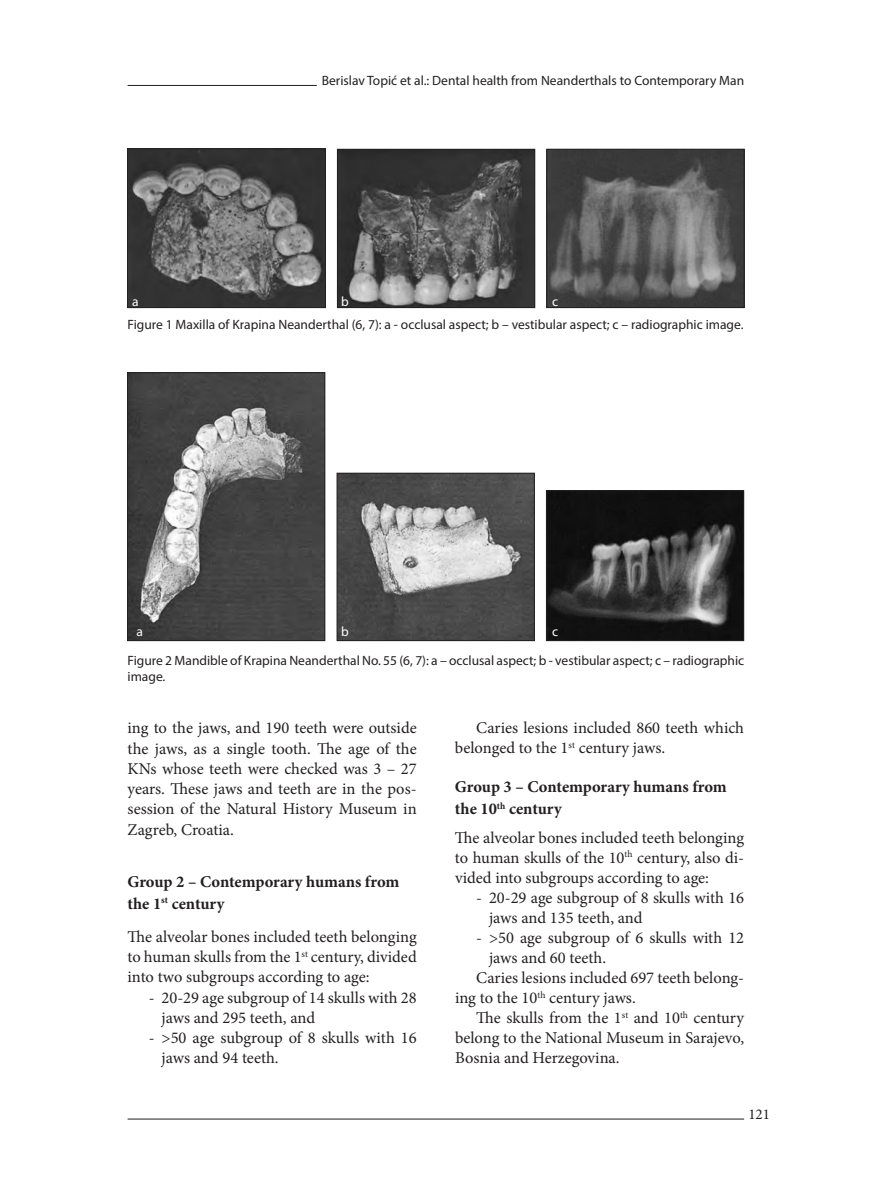
<style>
.page{position:relative;width:893px;height:1191px;background:#fff}
.page>*{position:absolute;margin:0;border:0;box-sizing:border-box;transform-origin:0 0}
.t1{font:16.5px/20.2px "Minion Pro";color:#231f20}
.t2{font:700 16.5px/22px "Minion Pro";letter-spacing:-.005em;color:#231f20}
.t3{font:15px "Minion Pro";color:#231f20}
.t4{font:13.5px/16.2px "Myriad Pro";color:#231f20}
.t5{font:13.5px "Myriad Pro";color:#fff}
</style>
<div class="page">
<hr style="left:128px;top:1118px;width:616px;height:1px;background:#231f20">
<img style="left:129px;top:374px;width:194px;height:265px">
<div style="left:127px;top:372px;width:198px;height:269px;border:1px solid #231f20"></div>
<img style="left:339px;top:475px;width:194px;height:164px">
<div style="left:337px;top:473px;width:198px;height:168px;border:1px solid #231f20"></div>
<img style="left:548px;top:492px;width:194px;height:147px">
<div style="left:546px;top:490px;width:198px;height:151px;border:1px solid #231f20"></div>
<img style="left:339px;top:151px;width:194px;height:155px">
<div style="left:337px;top:149px;width:198px;height:159px;border:1px solid #231f20"></div>
<hr style="left:128px;top:85px;width:189px;height:1px;background:#231f20">
<img style="left:129px;top:150px;width:195px;height:156px">
<div style="left:127px;top:148px;width:199px;height:160px;border:1px solid #231f20"></div>
<img style="left:548px;top:151px;width:194px;height:155px">
<div style="left:546px;top:149px;width:198px;height:159px;border:1px solid #231f20"></div>
<p class="t4" style="left:322px;top:72px;width:424px">Berislav Topić et al.: Dental health from Neanderthals to Contemporary Man</p>
<p class="t5" style="left:132px;top:293px;width:8px">a</p>
<p class="t5" style="left:341px;top:293px;width:9px">b</p>
<p class="t5" style="left:552px;top:293px;width:8px">c</p>
<p class="t4" style="left:128px;top:316px;width:617px">Figure 1 Maxilla of Krapina Neanderthal (6, 7): a - occlusal aspect; b – vestibular aspect; c – radiographic image.</p>
<p class="t5" style="left:136px;top:623px;width:8px">a</p>
<p class="t5" style="left:341px;top:623px;width:9px">b</p>
<p class="t5" style="left:552px;top:623px;width:8px">c</p>
<p class="t4" style="left:128px;top:652px;width:618px">Figure 2 Mandible of Krapina Neanderthal No. 55 (6, 7): a – occlusal aspect; b - vestibular aspect; c – radiographic image.</p>
<p class="t1" style="left:128px;top:718px;width:291px;text-align:justify">ing to the jaws, and 190 teeth were outside the jaws, as a single tooth. The age of the KNs whose teeth were checked was 3 – 27 years. These jaws and teeth are in the pos&shy;session of the Natural History Museum in Zagreb, Croatia.</p>
<p class="t2" style="left:128px;top:870px;width:273px">Group 2 – Contemporary humans from the 1<sup>st</sup> century</p>
<p class="t1" style="left:128px;top:926px;width:291px;text-align:justify">The alveolar bones included teeth belonging to human skulls from the 1<sup>st</sup> century, divided into two subgroups according to age:</p>
<p class="t1" style="left:162px;top:987px;width:257px;text-indent:-13px">- 20-29 age subgroup of 14 skulls with 28 jaws and 295 teeth, and</p>
<p class="t1" style="left:162px;top:1027px;width:257px;text-indent:-13px">- &gt;50 age subgroup of 8 skulls with 16 jaws and 94 teeth.</p>
<p class="t1" style="left:455px;top:718px;width:291px;text-indent:21px">Caries lesions included 860 teeth which belonged to the 1<sup>st</sup> century jaws.</p>
<p class="t2" style="left:455px;top:776px;width:273px">Group 3 – Contemporary humans from the 10<sup>th</sup> century</p>
<p class="t1" style="left:455px;top:827px;width:291px;text-align:justify">The alveolar bones included teeth belonging to human skulls of the 10<sup>th</sup> century, also di&shy;vided into subgroups according to age:</p>
<p class="t1" style="left:489px;top:887px;width:257px;text-indent:-13px">- 20-29 age subgroup of 8 skulls with 16 jaws and 135 teeth, and</p>
<p class="t1" style="left:476px;top:927px;width:269px">- &gt;50 age subgroup of 6 skulls with 12</p>
<p class="t1" style="left:489px;top:947px;width:119px">jaws and 60 teeth.</p>
<p class="t1" style="left:476px;top:967px;width:269px">Caries lesions included 697 teeth belong-</p>
<p class="t1" style="left:455px;top:988px;width:182px">ing to the 10<sup>th</sup> century jaws.</p>
<p class="t1" style="left:476px;top:1008px;width:269px">The skulls from the 1<sup>st</sup> and 10<sup>th</sup> century</p>
<p class="t1" style="left:455px;top:1028px;width:291px">belong to the National Museum in Sarajevo,</p>
<p class="t1" style="left:455px;top:1048px;width:166px">Bosnia and Herzegovina.</p>
<p class="t3" style="left:748px;top:1104px;width:23px">121</p>
</div>
